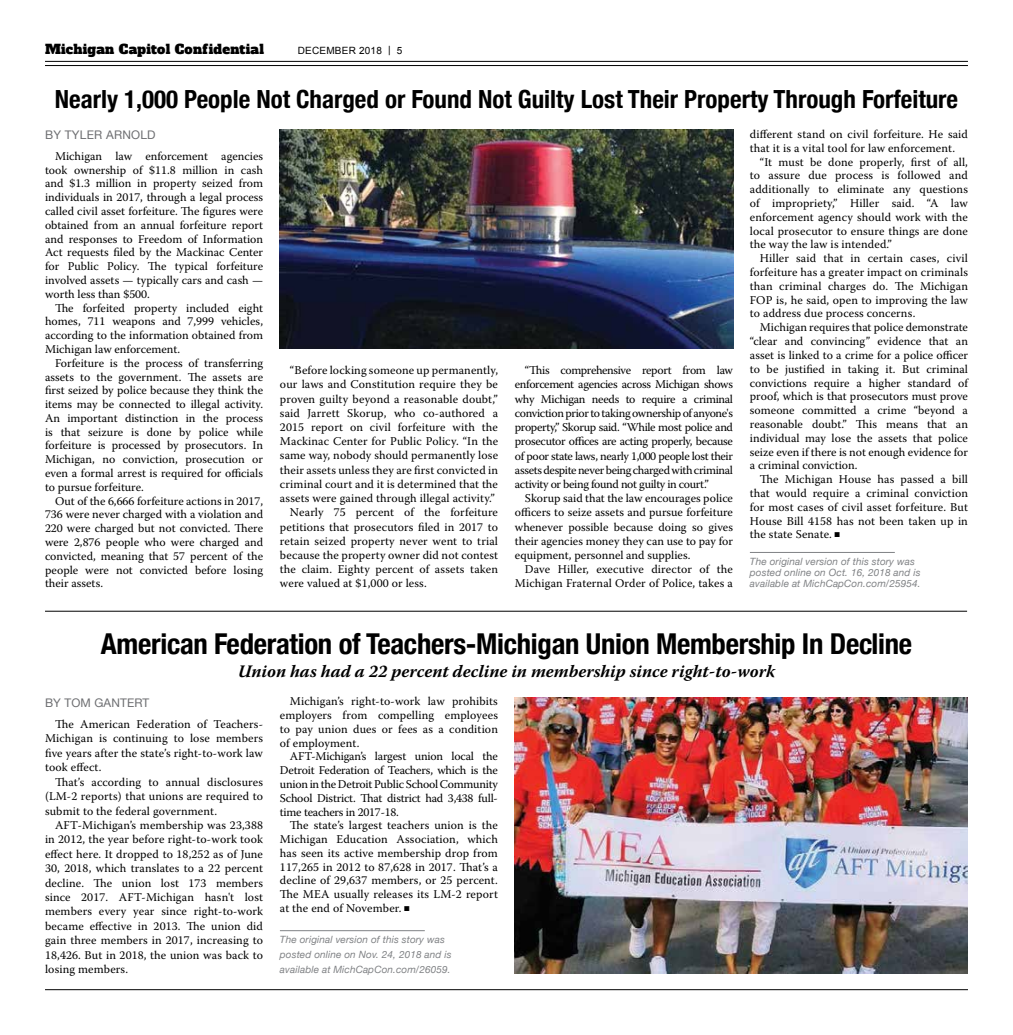
<style>
.page{position:relative;width:1013px;height:1035px;background:#fff}
.page>*{position:absolute;margin:0;border:0;box-sizing:border-box;transform-origin:0 0}
.t1{font:700 condensed 28.75px "Helvetica Neue";letter-spacing:-.01em;color:#000}
.t2{font:700 condensed 25px "Helvetica Neue";color:#000}
.t3{font:italic 700 17.5px "Warnock Pro";color:#000}
.t4{font:13.12px "Alfa Slab One";letter-spacing:.02em;color:#000}
.t5{font:11.88px/13.8px "Warnock Pro";letter-spacing:.01em;color:#000;text-align:justify}
.t6{font:11.88px "Helvetica Neue";letter-spacing:.02em;color:#6d6e71}
.t7{font:italic 10px/11.4px "Helvetica Neue";letter-spacing:.01em;color:#808285}
.t8{font:10px "Arial";letter-spacing:.02em;color:#000}
</style>
<div class="page">
<hr style="left:45px;top:61px;width:923px;height:1px;background:#000">
<hr style="left:45px;top:65px;width:923px;height:1px;background:#000">
<hr style="left:45px;top:989px;width:923px;height:1px;background:#000">
<hr style="left:750px;top:552px;width:144px;height:1px;background:#808285">
<hr style="left:45px;top:611px;width:922px;height:1px;background:#000">
<hr style="left:280px;top:930px;width:145px;height:1px;background:#808285">
<img style="left:280px;top:129px;width:453px;height:220px">
<img style="left:515px;top:698px;width:453px;height:275px">
<p class="t4" style="left:45px;top:41px;width:220px">Michigan Capitol Confidential</p>
<p class="t8" style="left:298px;top:44px;width:106px">DECEMBER 2018 | 5</p>
<h2 class="t2" style="left:55px;top:79px;width:905px">Nearly 1,000 People Not Charged or Found Not Guilty Lost Their Property Through Forfeiture</h2>
<p class="t6" style="left:45px;top:126px;width:112px">BY TYLER ARNOLD</p>
<p class="t5" style="left:45px;top:149px;width:219px;text-indent:10px">Michigan law enforcement agencies took ownership of $11.8 million in cash and $1.3 million in property seized from individuals in 2017, through a legal process called civil asset forfeiture. The figures were obtained from an annual forfeiture report and responses to Freedom of Information Act requests filed by the Mackinac Center for Public Policy. The typical forfeiture involved assets — typically cars and cash — worth less than $500.</p>
<p class="t5" style="left:45px;top:301px;width:219px;text-indent:10px">The forfeited property included eight homes, 711 weapons and 7,999 vehicles, according to the information obtained from Michigan law enforcement.</p>
<p class="t5" style="left:45px;top:356px;width:220px;text-indent:10px">Forfeiture is the process of transferring assets to the government. The assets are first seized by police because they think the items may be connected to illegal activity.<br>An important distinction in the process is that seizure is done by police while forfeiture is processed by prosecutors. In Michigan, no conviction, prosecution or even a formal arrest is required for officials to pursue forfeiture.</p>
<p class="t5" style="left:45px;top:494px;width:219px;text-indent:10px">Out of the 6,666 forfeiture actions in 2017, 736 were never charged with a violation and 220 were charged but not convicted. There were 2,876 people who were charged and convicted, meaning that 57 percent of the people were not convicted before losing their assets.</p>
<p class="t5" style="left:750px;top:127px;width:219px">different stand on civil forfeiture. He said that it is a vital tool for law enforcement.</p>
<p class="t5" style="left:750px;top:155px;width:220px;text-indent:10px">“It must be done properly, first of all, to assure due process is followed and additionally to eliminate any questions of impropriety,” Hiller said. “A law enforcement agency should work with the local prosecutor to ensure things are done the way the law is intended.”</p>
<p class="t5" style="left:750px;top:251px;width:220px;text-indent:10px">Hiller said that in certain cases, civil forfeiture has a greater impact on criminals than criminal charges do. The Michigan FOP is, he said, open to improving the law to address due process concerns.</p>
<p class="t5" style="left:750px;top:320px;width:219px;text-indent:10px">Michigan requires that police demonstrate “clear and convincing” evidence that an asset is linked to a crime for a police officer to be justified in taking it. But criminal convictions require a higher standard of proof, which is that prosecutors must prove someone committed a crime “beyond a reasonable doubt.” This means that an individual may lose the assets that police seize even if there is not enough evidence for a criminal conviction.</p>
<p class="t5" style="left:750px;top:472px;width:220px;text-indent:10px">The Michigan House has passed a bill that would require a criminal conviction for most cases of civil asset forfeiture. But House Bill 4158 has not been taken up in the state Senate.</p>
<p class="t7" style="left:750px;top:556px;width:172px">The original version of this story was posted online on Oct. 16, 2018 and is available at MichCapCon.com/25954.</p>
<p class="t5" style="left:290px;top:363px;width:209px">“Before locking someone up permanently,</p>
<p class="t5" style="left:280px;top:377px;width:219px">our laws and Constitution require they be</p>
<p class="t5" style="left:280px;top:392px;width:219px">proven guilty beyond a reasonable doubt,”</p>
<p class="t5" style="left:280px;top:406px;width:219px">said Jarrett Skorup, who co-authored a</p>
<p class="t5" style="left:280px;top:420px;width:219px">2015 report on civil forfeiture with the</p>
<p class="t5" style="left:280px;top:434px;width:219px">Mackinac Center for Public Policy. “In the</p>
<p class="t5" style="left:280px;top:448px;width:219px">same way, nobody should permanently lose</p>
<p class="t5" style="left:280px;top:463px;width:219px">their assets unless they are first convicted in</p>
<p class="t5" style="left:280px;top:477px;width:219px">criminal court and it is determined that the</p>
<p class="t5" style="left:280px;top:491px;width:216px">assets were gained through illegal activity.”</p>
<p class="t5" style="left:290px;top:505px;width:209px">Nearly 75 percent of the forfeiture</p>
<p class="t5" style="left:280px;top:520px;width:219px">petitions that prosecutors filed in 2017 to</p>
<p class="t5" style="left:280px;top:534px;width:220px">retain seized property never went to trial</p>
<p class="t5" style="left:280px;top:548px;width:219px">because the property owner did not contest</p>
<p class="t5" style="left:280px;top:562px;width:219px">the claim. Eighty percent of assets taken</p>
<p class="t5" style="left:280px;top:576px;width:148px">were valued at $1,000 or less.</p>
<p class="t5" style="left:515px;top:363px;width:219px;line-height:14.2px;text-indent:10px">“This comprehensive report from law enforcement agencies across Michigan shows why Michigan needs to require a criminal conviction prior to taking ownership of anyone's property,” Skorup said. “While most police and prosecutor offices are acting properly, because of poor state laws, nearly 1,000 people lost their assets despite never being charged with criminal activity or being found not guilty in court.”</p>
<p class="t5" style="left:515px;top:491px;width:219px;line-height:14.2px;text-indent:10px">Skorup said that the law encourages police officers to seize assets and pursue forfeiture whenever possible because doing so gives their agencies money they can use to pay for equipment, personnel and supplies.</p>
<p class="t5" style="left:515px;top:562px;width:219px;line-height:14.2px;text-align:right">Dave Hiller, executive director of the<br>Michigan Fraternal Order of Police, takes a</p>
<h1 class="t1" style="left:101px;top:620px;width:812px">American Federation of Teachers-Michigan Union Membership In Decline</h1>
<h3 class="t3" style="left:238px;top:661px;width:538px">Union has had a 22 percent decline in membership since right-to-work</h3>
<p class="t6" style="left:45px;top:694px;width:106px">BY TOM GANTERT</p>
<p class="t5" style="left:45px;top:717px;width:219px;line-height:14.4px;text-indent:10px">The American Federation of Teachers-Michigan is continuing to lose members five years after the state’s right-to-work law took effect.</p>
<p class="t5" style="left:45px;top:774px;width:219px;line-height:14.4px;text-indent:10px">That’s according to annual disclosures (LM-2 reports) that unions are required to submit to the federal government.</p>
<p class="t5" style="left:45px;top:818px;width:219px;line-height:14.4px;text-indent:10px">AFT-Michigan’s membership was 23,388 in 2012, the year before right-to-work took effect here. It dropped to 18,252 as of June 30, 2018, which translates to a 22 percent decline. The union lost 173 members since 2017. AFT-Michigan hasn't lost members every year since right-to-work became effective in 2013. The union did gain three members in 2017, increasing to 18,426. But in 2018, the union was back to losing members.</p>
<p class="t5" style="left:280px;top:694px;width:219px;text-indent:10px">Michigan’s right-to-work law prohibits employers from compelling employees to pay union dues or fees as a condition of employment.</p>
<p class="t5" style="left:280px;top:749px;width:219px;text-indent:10px">AFT-Michigan’s largest union local the Detroit Federation of Teachers, which is the union in the Detroit Public School Community School District. That district had 3,438 full&shy;time teachers in 2017-18.</p>
<p class="t5" style="left:280px;top:818px;width:219px;text-indent:10px">The state’s largest teachers union is the Michigan Education Association, which has seen its active membership drop from 117,265 in 2012 to 87,628 in 2017. That’s a decline of 29,637 members, or 25 percent.<br>The MEA usually releases its LM-2 report at the end of November.</p>
<p class="t7" style="left:280px;top:933px;width:173px;line-height:15px">The original version of this story was posted online on Nov. 24, 2018 and is available at MichCapCon.com/26059.</p>
</div>
